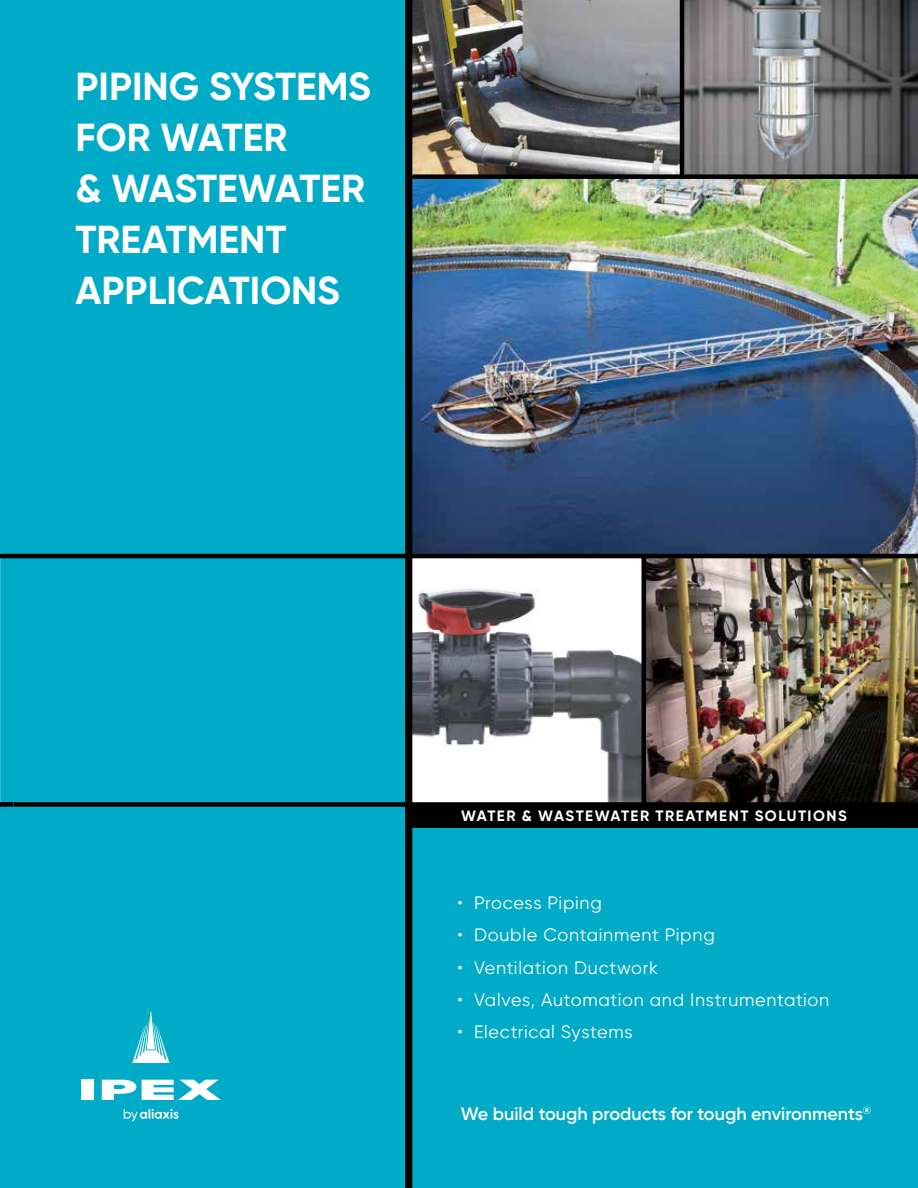
<style>
.page{position:relative;width:918px;height:1188px;background:#fff}
.page>*{position:absolute;margin:0;border:0;box-sizing:border-box;transform-origin:0 0}
.t1{font:700 39px/51px "Gilroy";color:#fff}
.t2{font:18px "Gilroy";letter-spacing:.04em;color:#fff}
.t3{font:600 18px "Gilroy";color:#fff}
.t4{font:700 15px "Gilroy";letter-spacing:.09em;color:#fff}
</style>
<div class="page">
<div style="left:0;top:0;width:405px;height:804px;background:#00abc8"></div>
<div style="left:0;top:804px;width:918px;height:384px;background:#00abc8"></div>
<img style="left:412px;top:179px;width:506px;height:375px">
<img style="left:646px;top:558px;width:272px;height:244px">
<img style="left:412px;top:558px;width:230px;height:244px">
<img style="left:412px;top:0;width:268px;height:174px">
<img style="left:684px;top:0;width:234px;height:174px">
<div style="left:405px;top:0;width:7px;height:1188px;background:#000"></div>
<div style="left:0;top:802px;width:918px;height:5px;background:#000"></div>
<div style="left:405px;top:804px;width:513px;height:24px;background:#000"></div>
<div style="left:412px;top:174px;width:506px;height:5px;background:#000"></div>
<hr style="left:642px;top:554px;width:4px;height:252px;background:#000">
<hr style="left:680px;top:0;width:4px;height:177px;background:#000">
<hr style="left:0;top:554px;width:918px;height:4px;background:#000">
<div style="left:81px;top:1080px;width:12px;height:20px;background:#fff"></div>
<svg style="left:102px;top:1080px;width:34px;height:20px"></svg>
<svg style="left:142px;top:1080px;width:79px;height:20px"></svg>
<svg style="left:132px;top:1012px;width:37px;height:51px"></svg>
<svg style="left:124px;top:1109px;width:54px;height:12px"></svg>
<h1 class="t1" style="left:76px;top:61px;width:297px">PIPING SYSTEMS<br>FOR WATER<br>&amp; WASTEWATER<br>TREATMENT<br>APPLICATIONS</h1>
<p class="t4" style="left:461px;top:807px;width:387px">WATER &amp; WASTEWATER TREATMENT SOLUTIONS</p>
<p class="t2" style="left:458px;top:892px;width:146px">• Process Piping</p>
<p class="t2" style="left:458px;top:924px;width:259px">• Double Containment Pipng</p>
<p class="t2" style="left:458px;top:956px;width:202px">• Ventilation Ductwork</p>
<p class="t2" style="left:458px;top:988px;width:373px">• Valves, Automation and Instrumentation</p>
<p class="t2" style="left:458px;top:1021px;width:177px">• Electrical Systems</p>
<p class="t3" style="left:461px;top:1102px;width:412px">We build tough products for tough environments<sup>®</sup></p>
</div>
